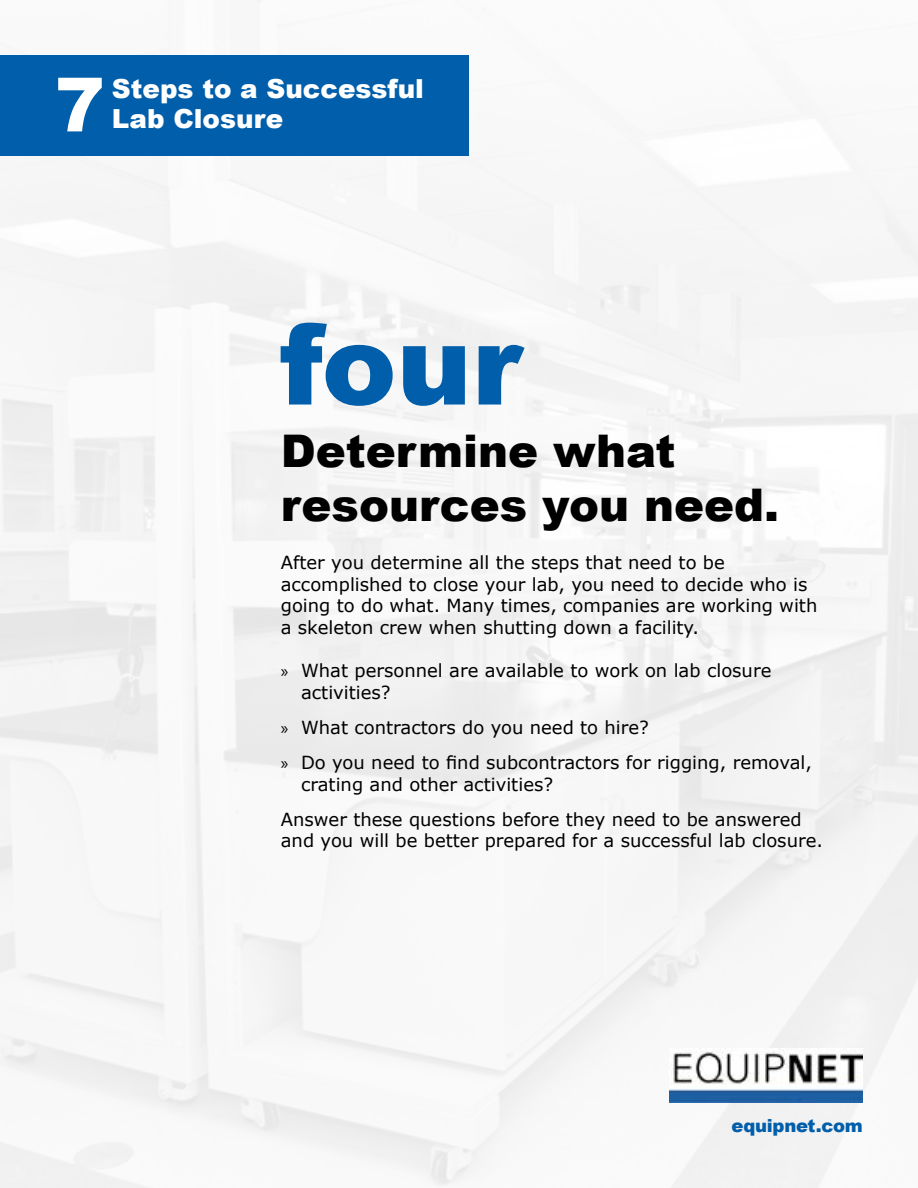
<style>
.page{position:relative;width:918px;height:1188px;background:#f7f7f7}
.page>*{position:absolute;margin:0;border:0;box-sizing:border-box;transform-origin:0 0}
.t1{font:900 112.5px "Arial";color:#005eaa}
.t2{font:900 75px "Arial";color:#fff}
.t3{font:900 45px/54px "Arial";color:#000}
.t4{font:900 26.25px/30.8px "Arial";color:#fff}
.t5{font:18px/21.6px "Verdana";color:#000}
.t6{font:900 18px "Arial";letter-spacing:-.015em;color:#005eaa}
.s1{font-family:"Myriad Pro"}
</style>
<div class="page">
<div style="left:0;top:55px;width:469px;height:101px;background:#005eaa"></div>
<img style="left:670px;top:1052px;width:192px;height:50px">
<h2 class="t2" style="left:55px;top:50px;width:52px">7</h2>
<h3 class="t4" style="left:112px;top:72px;width:314px">Steps to a Successful<br>Lab Closure</h3>
<h1 class="t1" style="left:280px;top:283px;width:243px">four</h1>
<h3 class="t3" style="left:281px;top:422px;width:500px">Determine what resources you need.</h3>
<p class="t5" style="left:281px;top:552px;width:538px">After you determine all the steps that need to be accomplished to close your lab, you need to decide who is going to do what. Many times, companies are working with a skeleton crew when shutting down a facility.</p>
<p class="t5" style="left:301px;top:660px;width:472px;text-indent:-20px"><span class="s1">»</span> What personnel are available to work on lab closure activities?</p>
<p class="t5" style="left:281px;top:710px;width:533px;line-height:35.1px"><span class="s1">»</span> What contractors do you need to hire?<br><span class="s1">»</span> Do you need to find subcontractors for rigging, removal,</p>
<p class="t5" style="left:281px;top:766px;width:522px;line-height:35.1px;text-indent:20px">crating and other activities?<br>Answer these questions before they need to be answered</p>
<p class="t5" style="left:281px;top:830px;width:544px">and you will be better prepared for a successful lab closure.</p>
<p class="t6" style="left:732px;top:1113px;width:133px">equipnet.com</p>
</div>
